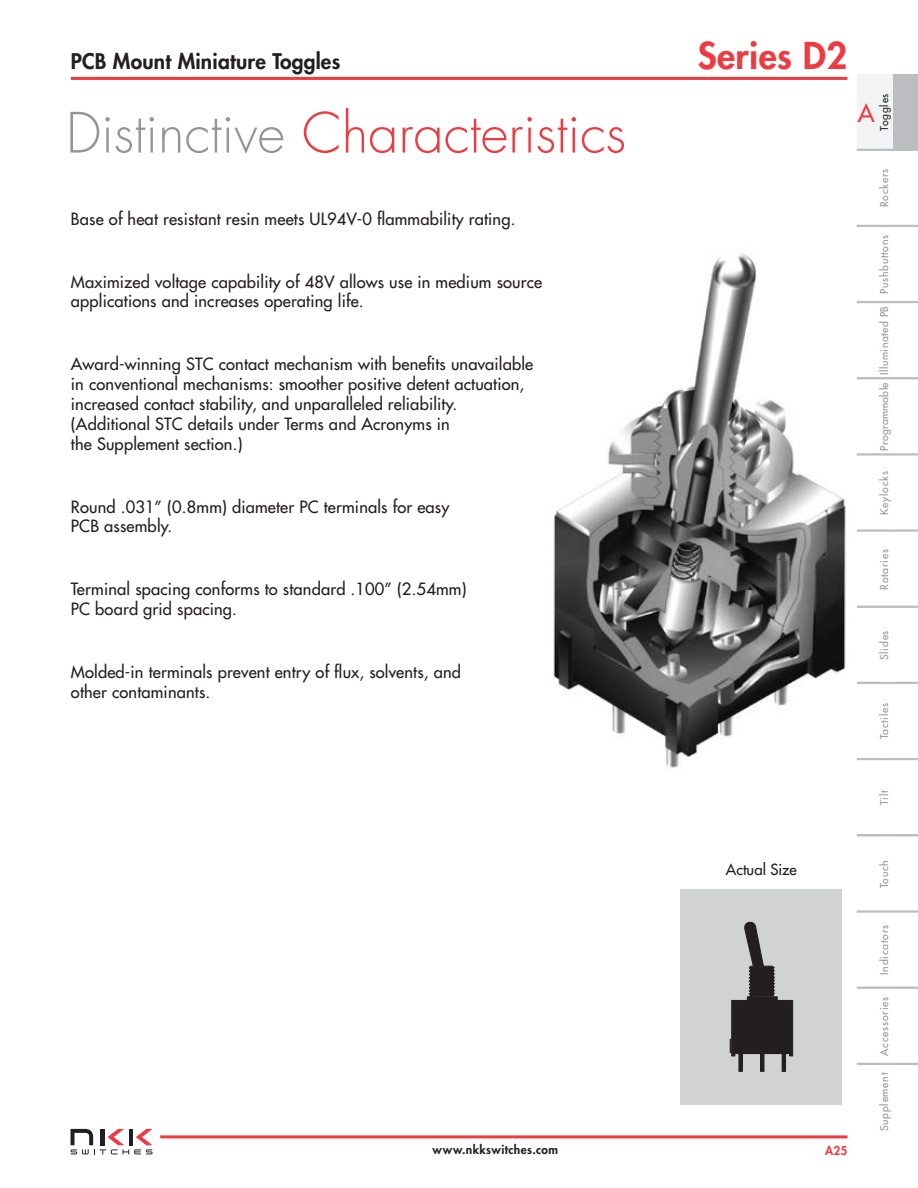
<style>
.page{position:relative;width:918px;height:1188px;background:#fff}
.page>*{position:absolute;margin:0;border:0;box-sizing:border-box;transform-origin:0 0}
.t1{font:300 54px "Futura Std";color:#ee3a41}
.t2{font:800 36px "Futura Std";letter-spacing:.01em;color:#ee3a41}
.t3{font:500 24px "Futura Std";color:#ee3a41}
.t4{font:800 21px "Futura Std";letter-spacing:.01em;color:#231f20}
.t5{font:500 16.5px/19.8px "Futura Std";letter-spacing:.01em;color:#231f20}
.t6{font:500 15px "Futura Std";color:#231f20}
.t7{font:800 12px "Futura Std";letter-spacing:.035em;color:#231f20}
.t8{font:800 12px "Futura Std";color:#ee3a41}
.t9{font:500 10.5px "Futura Std";letter-spacing:.075em;color:#939598}
.t10{font:500 10.5px "Futura Std";letter-spacing:.05em;color:#939598}
.t11{font:500 10.5px "Futura Std";letter-spacing:.025em;color:#939598}
.t12{font:500 10.5px "Futura Std";letter-spacing:.075em;color:#231f20}
.s1{color:#939598}
</style>
<div class="page">
<hr style="left:71px;top:77px;width:776px;height:3px;background:#ee3a41">
<svg style="left:71px;top:1129px;width:82px;height:25px"></svg>
<hr style="left:160px;top:1135px;width:687px;height:3px;background:#ee3a41">
<hr style="left:857px;top:911px;width:24px;height:2px;background:#bcbdc0">
<hr style="left:893px;top:911px;width:25px;height:2px;background:#bcbdc0">
<svg style="left:857px;top:987px;width:36px;height:2px"></svg>
<hr style="left:893px;top:987px;width:25px;height:2px;background:#bcbdc0">
<svg style="left:857px;top:1063px;width:61px;height:2px"></svg>
<hr style="left:857px;top:454px;width:24px;height:2px;background:#bcbdc0">
<hr style="left:857px;top:529px;width:24px;height:2px;background:#bcbdc0">
<hr style="left:893px;top:454px;width:25px;height:2px;background:#bcbdc0">
<hr style="left:893px;top:529px;width:25px;height:2px;background:#bcbdc0">
<hr style="left:857px;top:530px;width:24px;height:2px;background:#bcbdc0">
<svg style="left:881px;top:529px;width:12px;height:3px"></svg>
<hr style="left:893px;top:530px;width:25px;height:2px;background:#bcbdc0">
<svg style="left:857px;top:301px;width:61px;height:2px"></svg>
<svg style="left:857px;top:606px;width:36px;height:2px"></svg>
<hr style="left:893px;top:606px;width:25px;height:2px;background:#bcbdc0">
<svg style="left:857px;top:682px;width:61px;height:2px"></svg>
<hr style="left:857px;top:453px;width:24px;height:2px;background:#bcbdc0">
<svg style="left:881px;top:453px;width:12px;height:3px"></svg>
<svg style="left:857px;top:377px;width:61px;height:2px"></svg>
<hr style="left:893px;top:453px;width:25px;height:2px;background:#bcbdc0">
<svg style="left:857px;top:74px;width:61px;height:77px"></svg>
<hr style="left:893px;top:149px;width:25px;height:2px;background:#bcbdc0">
<svg style="left:857px;top:225px;width:61px;height:2px"></svg>
<hr style="left:857px;top:910px;width:24px;height:2px;background:#bcbdc0">
<svg style="left:881px;top:910px;width:12px;height:3px"></svg>
<hr style="left:893px;top:910px;width:25px;height:2px;background:#bcbdc0">
<svg style="left:857px;top:834px;width:36px;height:2px"></svg>
<svg style="left:857px;top:758px;width:61px;height:2px"></svg>
<hr style="left:893px;top:834px;width:25px;height:2px;background:#bcbdc0">
<img style="left:553px;top:253px;width:293px;height:515px">
<div style="left:680px;top:889px;width:162px;height:216px;background:#d1d2d4"></div>
<div style="left:760px;top:1053px;width:4px;height:19px;border:1px solid #231f20"></div>
<div style="left:782px;top:1053px;width:4px;height:19px;border:1px solid #231f20"></div>
<div style="left:739px;top:1053px;width:4px;height:19px;border:1px solid #231f20"></div>
<svg style="left:730px;top:922px;width:63px;height:135px"></svg>
<p class="t4" style="left:71px;top:51px;width:271px">PCB Mount Miniature Toggles</p>
<h2 class="t2" style="left:698px;top:38px;width:151px">Series D2</h2>
<h1 class="t1" style="left:66px;top:107px;width:562px"><span class="s1">Distinctive</span> Characteristics</h1>
<p class="t5" style="left:71px;top:210px;width:446px">Base of heat resistant resin meets UL94V-0 flammability rating.</p>
<p class="t5" style="left:71px;top:273px;width:473px">Maximized voltage capability of 48V allows use in medium source applications and increases operating life.</p>
<p class="t5" style="left:71px;top:355px;width:464px">Award-winning STC contact mechanism with benefits unavailable in conventional mechanisms: smoother positive detent actuation, increased contact stability, and unparalleled reliability. (Additional STC details under Terms and Acronyms in<br>the Supplement section.)</p>
<p class="t5" style="left:71px;top:498px;width:380px">Round .031” (0.8mm) diameter PC terminals for easy<br>PCB assembly.</p>
<p class="t5" style="left:71px;top:580px;width:397px">Terminal spacing conforms to standard .100” (2.54mm)<br>PC board grid spacing.</p>
<p class="t5" style="left:71px;top:663px;width:392px">Molded-in terminals prevent entry of flux, solvents, and other contaminants.</p>
<h3 class="t3" style="left:858px;top:101px;width:18px">A</h3>
<p class="t12" style="left:879px;top:131px;width:39px;rotate:-90deg">Toggles</p>
<p class="t9" style="left:879px;top:207px;width:40px;rotate:-90deg">Rockers</p>
<p class="t9" style="left:879px;top:294px;width:61px;rotate:-90deg">Pushbuttons</p>
<p class="t10" style="left:879px;top:375px;width:70px;rotate:-90deg">Illuminated PB</p>
<p class="t11" style="left:879px;top:451px;width:70px;rotate:-90deg">Programmable</p>
<p class="t9" style="left:879px;top:515px;width:45px;rotate:-90deg">Keylocks</p>
<p class="t9" style="left:879px;top:590px;width:42px;rotate:-90deg">Rotaries</p>
<p class="t9" style="left:879px;top:660px;width:31px;rotate:-90deg">Slides</p>
<p class="t9" style="left:879px;top:739px;width:38px;rotate:-90deg">Tactiles</p>
<p class="t9" style="left:879px;top:805px;width:16px;rotate:-90deg">Tilt</p>
<p class="t7" style="left:433px;top:1144px;width:127px">www.nkkswitches.com</p>
<p class="t6" style="left:726px;top:862px;width:73px">Actual Size</p>
<p class="t8" style="left:825px;top:1144px;width:24px">A25</p>
<p class="t9" style="left:879px;top:888px;width:30px;rotate:-90deg">Touch</p>
<p class="t9" style="left:879px;top:975px;width:51px;rotate:-90deg">Indicators</p>
<p class="t9" style="left:879px;top:1056px;width:60px;rotate:-90deg">Accessories</p>
<p class="t9" style="left:879px;top:1131px;width:60px;rotate:-90deg">Supplement</p>
</div>
